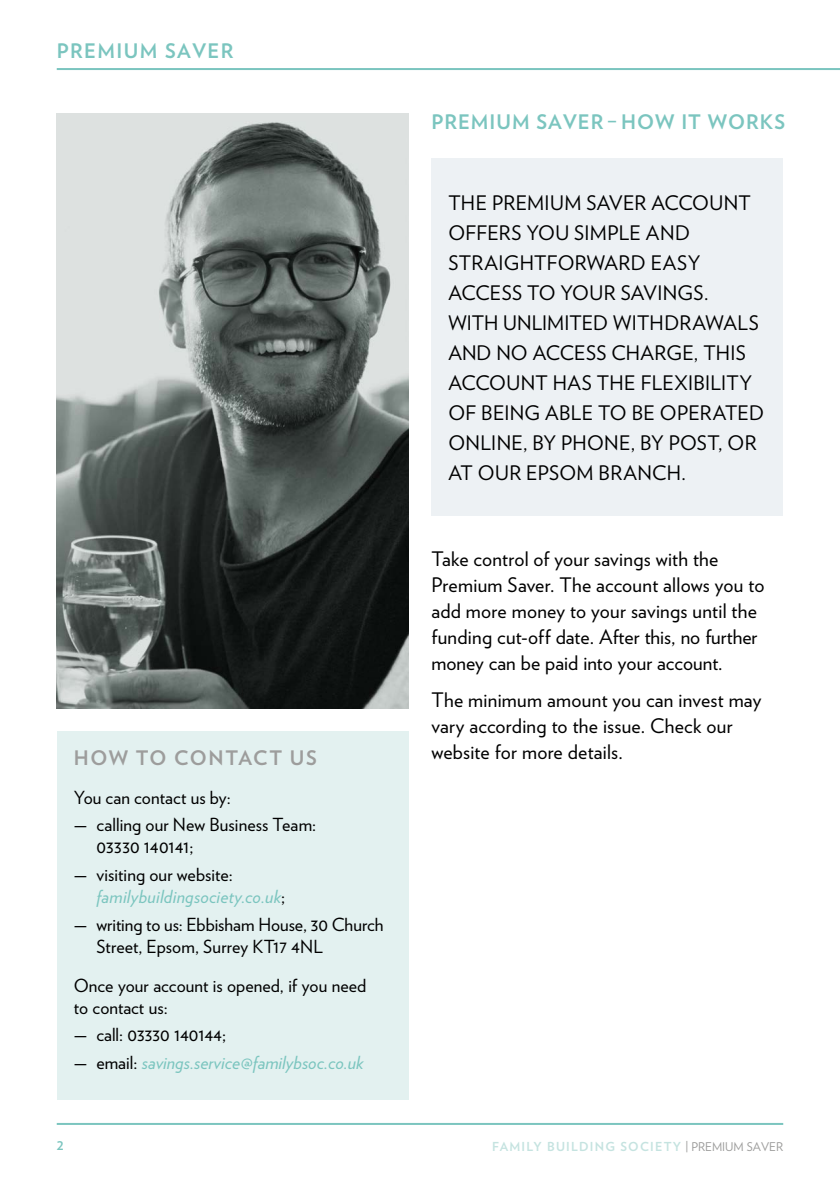
<style>
.page{position:relative;width:840px;height:1191px;background:#fff}
.page>*{position:absolute;margin:0;border:0;box-sizing:border-box;transform-origin:0 0}
.t1{font:20px/30px "Verlag";letter-spacing:.01em;color:#000}
.t2{font:700 20px "Verlag";letter-spacing:.05em;color:#7bc5bf}
.t3{font:700 20px "Verlag";letter-spacing:.075em;color:#9d9d9c}
.t4{font:700 20px "Verlag";letter-spacing:.07em;color:#7bc5bf}
.t5{font:18px/22px "Verlag";color:#000}
.t6{font:italic 18px/22px "Verlag";color:#7bc5bf}
.t7{font:700 12.4px "Verlag";letter-spacing:.1em;color:#c5e3e0}
.t8{font:700 12px "Verlag";color:#7bc5bf}
.s1{font-style:normal;color:#000}
.s2{font-weight:400;font-size:12px;color:#9d9d9c}
</style>
<div class="page">
<hr style="left:57px;top:1123px;width:725px;height:2px;background:#7bc5bf">
<hr style="left:57px;top:68px;width:782px;height:2px;background:#7bc5bf">
<div style="left:431px;top:158px;width:351px;height:357px;background:#edf1f4"></div>
<img style="left:57px;top:113px;width:351px;height:596px">
<div style="left:57px;top:731px;width:351px;height:369px;background:#e3f1f0"></div>
<p class="t4" style="left:57px;top:35px;width:178px">PREMIUM SAVER</p>
<p class="t2" style="left:431px;top:106px;width:355px">PREMIUM SAVER – HOW IT WORKS</p>
<p class="t1" style="left:448px;top:186px;width:317px">THE PREMIUM SAVER ACCOUNT<br>OFFERS YOU SIMPLE AND<br>STRAIGHTFORWARD EASY<br>ACCESS TO YOUR SAVINGS.<br>WITH UNLIMITED WITHDRAWALS<br>AND NO ACCESS CHARGE, THIS<br>ACCOUNT HAS THE FLEXIBILITY<br>OF BEING ABLE TO BE OPERATED<br>ONLINE, BY PHONE, BY POST, OR<br>AT OUR EPSOM BRANCH.</p>
<p class="t1" style="left:431px;top:544px;width:334px;line-height:26px">Take control of your savings with the Premium Saver. The account allows you to add more money to your savings until the funding cut-off date. After this, no further money can be paid into your account.</p>
<p class="t1" style="left:431px;top:686px;width:331px;line-height:26px">The minimum amount you can invest may vary according to the issue. Check our</p>
<p class="t3" style="left:74px;top:741px;width:245px">HOW TO CONTACT US</p>
<p class="t1" style="left:431px;top:736px;width:193px">website for more details.</p>
<p class="t5" style="left:74px;top:785px;width:158px">You can contact us by:</p>
<p class="t5" style="left:96px;top:813px;width:221px;text-indent:-23px">— calling our New Business Team:<br>03330 140141;</p>
<p class="t6" style="left:96px;top:862px;width:190px;text-indent:-23px"><span class="s1">— visiting our website: </span>familybuildingsociety.co.uk<span class="s1">;</span></p>
<p class="t5" style="left:96px;top:912px;width:288px;text-indent:-23px">— writing to us: Ebbisham House, 30 Church<br>Street, Epsom, Surrey KT17 4NL</p>
<p class="t5" style="left:74px;top:973px;width:294px">Once your account is opened, if you need to contact us:</p>
<p class="t5" style="left:74px;top:1023px;width:154px">— call: 03330 140144;</p>
<p class="t6" style="left:74px;top:1050px;width:291px"><span class="s1">— email:</span> savings.service@familybsoc.co.uk</p>
<p class="t8" style="left:57px;top:1136px;width:8px">2</p>
<p class="t7" style="left:492px;top:1136px;width:292px">FAMILY BUILDING SOCIETY <span class="s2">| PREMIUM SAVER</span></p>
</div>
